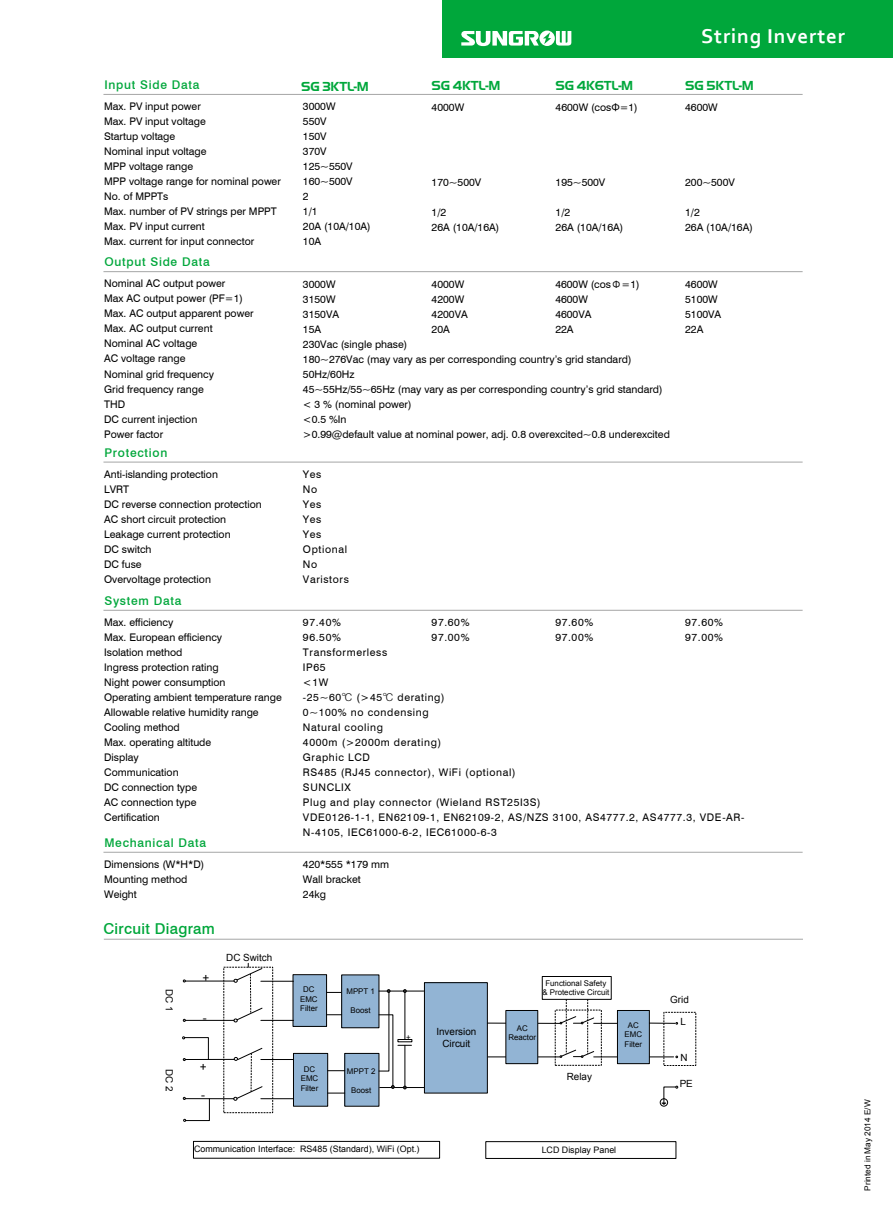
<style>
.page{position:relative;width:893px;height:1212px;background:#fff}
.page>*{position:absolute;margin:0;border:0;box-sizing:border-box;transform-origin:0 0}
.t1{font:700 21px "Corbel";letter-spacing:.04em;color:#fff}
.t2{font:500 15px "Swiss 721 BT";letter-spacing:.02em;color:#00a73b}
.t3{font:700 13.5px "Handel Got D";letter-spacing:-.02em;color:#00a73b}
.t4{font:500 12px "Swiss 721 BT";letter-spacing:.06em;color:#00a73b}
.t5{font:11.85px "Arial";color:#000}
.t6{font:10.5px/15px "Swiss 721 Cyrillic BT";color:#000}
.t7{font:10.5px/15px "Swiss 721 Cyrillic BT";letter-spacing:.06em;color:#000}
.t8{font:9.9px/11.9px "Arial";color:#000;text-align:center}
.t9{font:8.85px "Arial";color:#000}
.t10{font:8.25px "Arial";color:#000}
.t11{font:7.8px/9.4px "Arial";color:#000;text-align:center}
.s1{font-family:"Arial"}
.s2{font-family:"FZZDXJW GB1 0"}
</style>
<div class="page">
<hr style="left:104px;top:939px;width:699px;height:1px;background:#aaabab">
<hr style="left:103px;top:94px;width:700px;height:1px;background:#aaabab">
<hr style="left:103px;top:271px;width:700px;height:1px;background:#aaabab">
<hr style="left:103px;top:852px;width:700px;height:1px;background:#aaabab">
<hr style="left:103px;top:610px;width:700px;height:1px;background:#aaabab">
<hr style="left:103px;top:461px;width:700px;height:2px;background:#aaabab">
<div style="left:293px;top:975px;width:34px;height:51px;background:#92b4d4"></div>
<div style="left:293px;top:975px;width:34px;height:51px;border:1px solid #000"></div>
<div style="left:293px;top:1053px;width:35px;height:53px;background:#92b4d4"></div>
<div style="left:293px;top:1053px;width:35px;height:53px;border:1px solid #000"></div>
<div style="left:342px;top:975px;width:37px;height:53px;background:#92b4d4"></div>
<div style="left:345px;top:1053px;width:34px;height:53px;background:#92b4d4"></div>
<svg style="left:327px;top:992px;width:14px;height:1px"></svg>
<svg style="left:327px;top:1014px;width:15px;height:1px"></svg>
<div style="left:398px;top:1039px;width:14px;height:3px;border:1px solid #000"></div>
<hr style="left:380px;top:1087px;width:44px;height:1px;background:#000">
<div style="left:424px;top:983px;width:63px;height:110px;background:#92b4d4"></div>
<div style="left:424px;top:983px;width:63px;height:110px;border:1px solid #000"></div>
<hr style="left:488px;top:1056px;width:72px;height:1px;background:#000">
<div style="left:617px;top:1010px;width:32px;height:53px;background:#92b4d4"></div>
<div style="left:617px;top:1010px;width:32px;height:53px;border:1px solid #000"></div>
<svg style="left:662px;top:1086px;width:16px;height:19px"></svg>
<div style="left:660px;top:1098px;width:8px;height:8px;border:1px solid #000;border-radius:50%"></div>
<hr style="left:487px;top:1023px;width:73px;height:1px;background:#000">
<svg style="left:650px;top:1056px;width:28px;height:2px"></svg>
<svg style="left:649px;top:1022px;width:29px;height:2px"></svg>
<hr style="left:185px;top:1020px;width:49px;height:1px;background:#000">
<hr style="left:185px;top:981px;width:49px;height:1px;background:#000">
<hr style="left:379px;top:991px;width:45px;height:1px;background:#000">
<svg style="left:328px;top:1093px;width:17px;height:1px"></svg>
<svg style="left:328px;top:1070px;width:17px;height:1px"></svg>
<hr style="left:261px;top:981px;width:32px;height:1px;background:#000">
<hr style="left:261px;top:1020px;width:32px;height:1px;background:#000">
<hr style="left:261px;top:1098px;width:32px;height:1px;background:#000">
<hr style="left:261px;top:1059px;width:32px;height:1px;background:#000">
<svg style="left:234px;top:1048px;width:28px;height:52px"></svg>
<hr style="left:185px;top:1098px;width:49px;height:1px;background:#000">
<hr style="left:185px;top:1059px;width:49px;height:1px;background:#000">
<div style="left:193px;top:1141px;width:247px;height:17px;border:1px solid #000"></div>
<div style="left:486px;top:1141px;width:190px;height:17px;border:1px solid #000"></div>
<svg style="left:379px;top:989px;width:32px;height:100px"></svg>
<svg style="left:560px;top:999px;width:57px;height:58px"></svg>
<div style="left:506px;top:1010px;width:32px;height:53px;background:#92b4d4"></div>
<div style="left:506px;top:1010px;width:32px;height:53px;border:1px solid #000"></div>
<svg style="left:183px;top:1097px;width:27px;height:24px"></svg>
<svg style="left:182px;top:1037px;width:27px;height:24px"></svg>
<svg style="left:234px;top:963px;width:28px;height:59px"></svg>
<div style="left:542px;top:976px;width:69px;height:23px;border:1px solid #000"></div>
<div style="left:442px;top:0;width:451px;height:58px;background:#00a73b"></div>
<svg style="left:462px;top:31px;width:109px;height:15px"></svg>
<h1 class="t1" style="left:701px;top:23px;width:145px">String Inverter</h1>
<p class="t4" style="left:104px;top:78px;width:96px">Input Side Data</p>
<p class="t3" style="left:301px;top:78px;width:69px">SG 3KTL-M</p>
<p class="t3" style="left:432px;top:78px;width:70px">SG 4KTL-M</p>
<p class="t3" style="left:556px;top:78px;width:79px">SG 4K6TL-M</p>
<p class="t3" style="left:685px;top:78px;width:70px">SG 5KTL-M</p>
<p class="t6" style="left:104px;top:99px;width:178px">Max. PV input power<br>Max. PV input voltage<br>Startup voltage<br>Nominal input voltage<br>MPP voltage range<br>MPP voltage range for nominal power<br>No. of MPPTs<br>Max. number of PV strings per MPPT<br>Max. PV input current<br>Max. current for input connector</p>
<p class="t6" style="left:104px;top:276px;width:151px">Nominal AC output power<br>Max AC output power (PF=1)<br>Max. AC output apparent power<br>Max. AC output current<br>Nominal AC voltage<br>AC voltage range<br>Nominal grid frequency<br>Grid frequency range<br>THD<br>DC current injection<br>Power factor</p>
<p class="t4" style="left:104px;top:255px;width:107px">Output Side Data</p>
<p class="t4" style="left:104px;top:445px;width:64px">Protection</p>
<p class="t6" style="left:104px;top:467px;width:159px">Anti-islanding protection<br>LVRT<br>DC reverse connection protection<br>AC short circuit protection<br>Leakage current protection<br>DC switch<br>DC fuse<br>Overvoltage protection</p>
<p class="t4" style="left:104px;top:593px;width:78px">System Data</p>
<p class="t6" style="left:104px;top:615px;width:179px">Max. efficiency<br>Max. European efficiency<br>Isolation method<br>Ingress protection rating<br>Night power consumption<br>Operating ambient temperature range<br>Allowable relative humidity range<br>Cooling method<br>Max. operating altitude<br>Display<br>Communication<br>DC connection type<br>AC connection type<br>Certification</p>
<p class="t4" style="left:104px;top:835px;width:103px">Mechanical Data</p>
<p class="t6" style="left:104px;top:857px;width:102px">Dimensions (W*H*D)<br>Mounting method<br>Weight</p>
<h2 class="t2" style="left:103px;top:920px;width:113px">Circuit Diagram</h2>
<p class="t8" style="left:175px;top:989px;width:24px;rotate:90deg">DC 1</p>
<p class="t5" style="left:202px;top:970px;width:8px">+</p>
<p class="t5" style="left:203px;top:1009px;width:5px">-</p>
<p class="t8" style="left:226px;top:952px;width:48px">DC Switch</p>
<p class="t8" style="left:175px;top:1068px;width:24px;rotate:90deg">DC 2</p>
<p class="t5" style="left:200px;top:1059px;width:8px">+</p>
<p class="t5" style="left:201px;top:1086px;width:5px">-</p>
<p class="t6" style="left:303px;top:99px;width:69px">3000W<br>550V<br>150V<br>370V<br>125~550V<br>160~500V<br>2<br>1/1<br>20A (10A/10A)<br>10A</p>
<p class="t6" style="left:432px;top:100px;width:34px">4000W</p>
<p class="t6" style="left:432px;top:175px;width:51px">170~500V</p>
<p class="t6" style="left:432px;top:205px;width:69px">1/2<br>26A (10A/16A)</p>
<p class="t6" style="left:556px;top:100px;width:84px">4600W (cos<span class="s1">Φ</span>=1)</p>
<p class="t6" style="left:556px;top:175px;width:51px">195~500V</p>
<p class="t6" style="left:556px;top:205px;width:69px">1/2<br>26A (10A/16A)</p>
<p class="t6" style="left:685px;top:100px;width:34px">4600W</p>
<p class="t6" style="left:685px;top:175px;width:51px">200~500V</p>
<p class="t6" style="left:685px;top:205px;width:69px">1/2<br>26A (10A/16A)</p>
<p class="t6" style="left:303px;top:276px;width:368px">3000W<br>3150W<br>3150VA<br>15A<br>230Vac (single phase)<br>180~276Vac (may vary as per corresponding country’s grid standard)<br>50Hz/60Hz<br>45~55Hz/55~65Hz (may vary as per corresponding country’s grid standard) &lt; 3 % (nominal power)<br>&lt;0.5 %In<br>&gt;0.99@default value at nominal power, adj. 0.8 overexcited~0.8 underexcited</p>
<p class="t6" style="left:432px;top:277px;width:38px">4000W<br>4200W<br>4200VA<br>20A</p>
<p class="t6" style="left:555px;top:277px;width:86px">4600W (cos<span class="s2">Φ</span>=1)<br>4600W<br>4600VA<br>22A</p>
<p class="t6" style="left:685px;top:277px;width:38px">4600W<br>5100W<br>5100VA<br>22A</p>
<p class="t7" style="left:303px;top:467px;width:47px">Yes<br>No<br>Yes<br>Yes<br>Yes<br>Optional<br>No<br>Varistors</p>
<p class="t6" style="left:432px;top:615px;width:39px">97.60%<br>97.00%</p>
<p class="t6" style="left:555px;top:615px;width:39px">97.60%<br>97.00%</p>
<p class="t6" style="left:685px;top:615px;width:39px">97.60%<br>97.00%</p>
<p class="t7" style="left:303px;top:615px;width:443px">97.40%<br>96.50%<br>Transformerless<br>IP65<br>&lt;1W<br>-25~60<span class="s2">℃</span> (&gt;45<span class="s2">℃</span> derating)<br>0~100% no condensing<br>Natural cooling<br>4000m (&gt;2000m derating)<br>Graphic LCD<br>RS485 (RJ45 connector), WiFi (optional)<br>SUNCLIX<br>Plug and play connector (Wieland RST25I3S)<br>VDE0126-1-1, EN62109-1, EN62109-2, AS/NZS 3100, AS4777.2, AS4777.3, VDE-AR-<br>N-4105, IEC61000-6-2, IEC61000-6-3</p>
<p class="t6" style="left:303px;top:857px;width:88px">420*555 *179 mm<br>Wall bracket<br>24kg</p>
<p class="t11" style="left:300px;top:985px;width:19px">DC<br>EMC<br>Filter</p>
<p class="t11" style="left:346px;top:987px;width:30px">MPPT 1</p>
<p class="t11" style="left:351px;top:1006px;width:22px">Boost</p>
<p class="t11" style="left:301px;top:1064px;width:19px">DC<br>EMC<br>Filter</p>
<p class="t11" style="left:347px;top:1067px;width:30px">MPPT 2</p>
<p class="t11" style="left:351px;top:1086px;width:22px">Boost</p>
<p class="t11" style="left:406px;top:1032px;width:6px">+</p>
<p class="t8" style="left:436px;top:1026px;width:42px">Inversion<br>Circuit</p>
<p class="t11" style="left:542px;top:978px;width:69px">Functional Safety &amp; Protective Circuit</p>
<p class="t11" style="left:508px;top:1023px;width:29px">AC<br>Reactor</p>
<p class="t8" style="left:567px;top:1071px;width:27px">Relay</p>
<p class="t11" style="left:625px;top:1020px;width:19px">AC<br>EMC<br>Filter</p>
<p class="t8" style="left:670px;top:994px;width:20px">Grid</p>
<p class="t8" style="left:680px;top:1015px;width:7px">L</p>
<p class="t8" style="left:680px;top:1052px;width:9px">N</p>
<p class="t8" style="left:680px;top:1077px;width:15px">PE</p>
<p class="t9" style="left:194px;top:1143px;width:227px">Communication Interface: RS485 (Standard), WiFi (Opt.)</p>
<p class="t9" style="left:542px;top:1144px;width:76px">LCD Display Panel</p>
<p class="t10" style="left:862px;top:1191px;width:93px;rotate:-90deg">Printed in May 2014 E/W</p>
</div>
